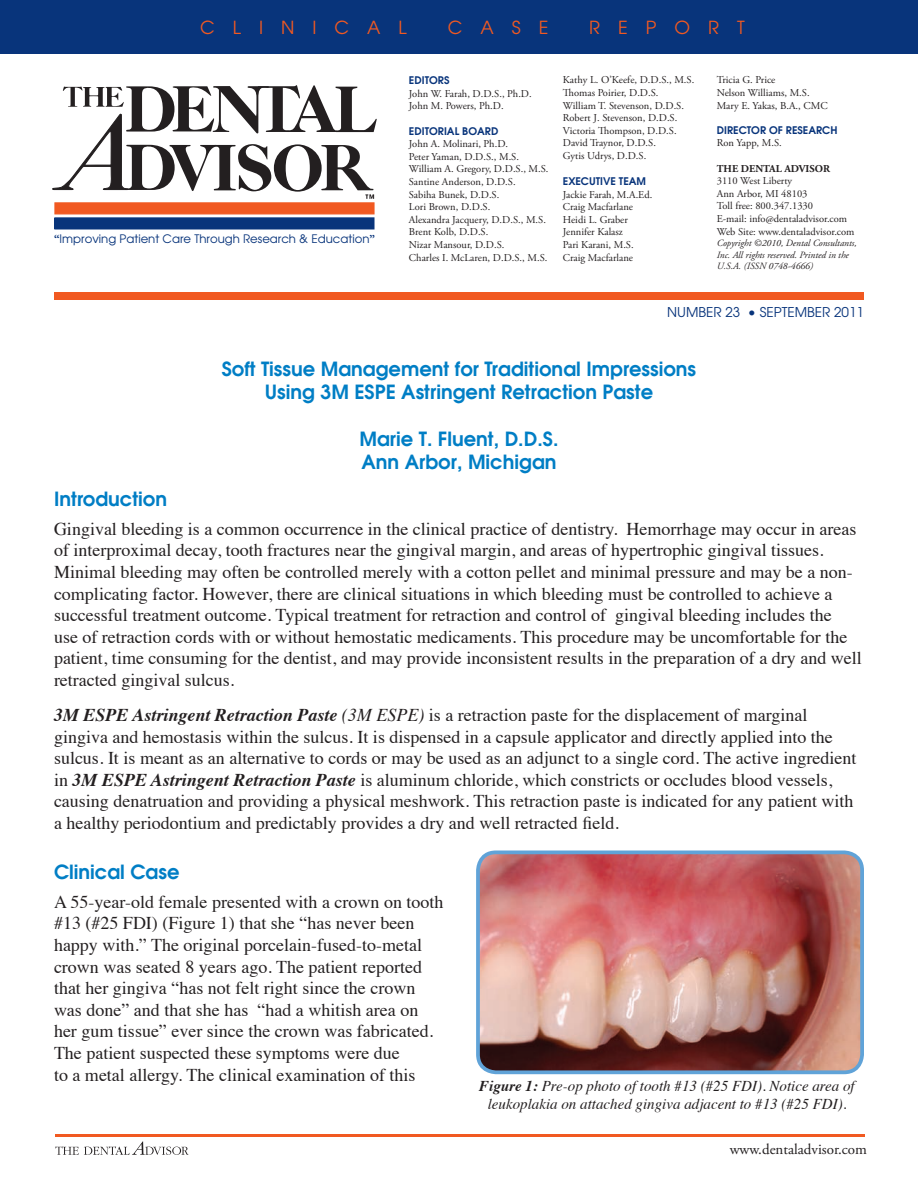
<style>
.page{position:relative;width:918px;height:1188px;background:#fff}
.page>*{position:absolute;margin:0;border:0;box-sizing:border-box;transform-origin:0 0}
.t1{font:600 19.5px "Avant Garde";color:#007ec5}
.Body_Text{font:18px/21.6px "Times";color:#231f20}
.t2{font:18px "Avant Garde";letter-spacing:1em;color:#f15921}
.t3{font:italic 15px/18px "Times";color:#231f20;text-align:center}
.t4{font:15px "Adobe Garamond Pro";color:#231f20}
.t5{font:13.5px "Avant Garde";color:#08347b}
.t6{font:11.7px "Avant Garde";color:#08347b}
.t7{font:10.5px/12.6px "Adobe Garamond Pro";color:#231f20}
.t8{font:600 10.5px "Avant Garde";color:#08347b}
.t9{font:700 10.5px "Adobe Garamond Pro";color:#231f20}
.t10{font:italic 9.6px/11.6px "Adobe Garamond Pro";color:#231f20}
.s1{font-family:"Adobe Garamond Pro";font-weight:700}
.s2{font-weight:700;font-style:italic}
.s3{font-style:italic}
.s4{font-weight:700}
</style>
<div class="page">
<svg style="left:55px;top:1141px;width:134px;height:14px"></svg>
<hr style="left:56px;top:1134px;width:810px;height:2px;background:#f15921">
<div style="left:0;top:0;width:918px;height:54px;background:#08347b"></div>
<div style="left:55px;top:218px;width:319px;height:11px;background:#08347b"></div>
<div style="left:54px;top:217px;width:321px;height:12px;border:1px solid #08347b"></div>
<div style="left:54px;top:202px;width:321px;height:12px;background:#f15921;border:1px solid #f15921"></div>
<svg style="left:52px;top:85px;width:325px;height:114px"></svg>
<div style="left:54px;top:292px;width:810px;height:8px;background:#f15921"></div>
<img style="left:481px;top:852px;width:381px;height:220px">
<div style="left:476px;top:851px;width:388px;height:223px;border:4px solid #60a3d8;border-radius:18px"></div>
<p class="t2" style="left:200px;top:17px;width:208px">CLINICAL</p>
<p class="t2" style="left:448px;top:17px;width:102px">CASE</p>
<p class="t2" style="left:589px;top:17px;width:157px">REPORT</p>
<p class="t6" style="left:54px;top:232px;width:322px"><span class="s1">“</span>Improving Patient Care Through Research &amp; Education<span class="s1">”</span></p>
<p class="t8" style="left:409px;top:73px;width:42px">EDITORS</p>
<p class="t7" style="left:409px;top:88px;width:124px">John W. Farah, D.D.S., Ph.D.</p>
<p class="t7" style="left:409px;top:100px;width:96px">John M. Powers, Ph.D.</p>
<p class="t8" style="left:409px;top:124px;width:91px">EDITORIAL BOARD</p>
<p class="t7" style="left:409px;top:138px;width:141px">John A. Molinari, Ph.D.<br>Peter Yaman, D.D.S., M.S.<br>William A. Gregory, D.D.S., M.S.<br>Santine Anderson, D.D.S.<br>Sabiha Bunek, D.D.S.<br>Lori Brown, D.D.S.<br>Alexandra Jacquery, D.D.S., M.S.<br>Brent Kolb, D.D.S.<br>Nizar Mansour, D.D.S.<br>Charles I. McLaren, D.D.S., M.S.</p>
<p class="t7" style="left:563px;top:74px;width:133px">Kathy L. O’Keefe, D.D.S., M.S.</p>
<p class="t7" style="left:563px;top:87px;width:123px">Thomas Poirier, D.D.S.<br>William T. Stevenson, D.D.S.<br>Robert J. Stevenson, D.D.S.<br>Victoria Thompson, D.D.S.<br>David Traynor, D.D.S.<br>Gytis Udrys, D.D.S.</p>
<p class="t8" style="left:563px;top:174px;width:85px">EXECUTIVE TEAM</p>
<p class="t7" style="left:563px;top:188px;width:91px">Jackie Farah, M.A.Ed.<br>Craig Macfarlane</p>
<p class="t7" style="left:563px;top:214px;width:67px">Heidi L. Graber</p>
<p class="t7" style="left:563px;top:226px;width:62px">Jennifer Kalasz</p>
<p class="t7" style="left:563px;top:239px;width:72px">Pari Karani, M.S.<br>Craig Macfarlane</p>
<p class="t7" style="left:717px;top:74px;width:60px">Tricia G. Price</p>
<p class="t7" style="left:717px;top:87px;width:112px">Nelson Williams, M.S.<br>Mary E. Yakas, B.A., CMC</p>
<p class="t8" style="left:717px;top:123px;width:122px">DIRECTOR OF RESEARCH</p>
<p class="t7" style="left:717px;top:137px;width:66px">Ron Yapp, M.S.</p>
<p class="t9" style="left:717px;top:162px;width:115px">THE DENTAL ADVISOR</p>
<p class="t7" style="left:717px;top:175px;width:77px">3110 West Liberty</p>
<p class="t7" style="left:717px;top:188px;width:92px">Ann Arbor, MI 48103</p>
<p class="t7" style="left:717px;top:200px;width:98px">Toll free: 800.347.1330</p>
<p class="t7" style="left:717px;top:213px;width:132px">E-mail: info@dentaladvisor.com</p>
<p class="t7" style="left:717px;top:225px;width:139px">Web Site: www.dentaladvisor.com</p>
<p class="t10" style="left:717px;top:238px;width:141px">Copyright ©2010, Dental Consultants,<br>Inc. All rights reserved. Printed in the<br>U.S.A. (ISSN 0748-4666)</p>
<p class="t5" style="left:667px;top:304px;width:198px">NUMBER 23 • SEPTEMBER 2011</p>
<p class="t1" style="left:222px;top:356px;width:476px">Soft Tissue Management for Traditional Impressions</p>
<p class="t1" style="left:265px;top:379px;width:390px">Using 3M ESPE Astringent Retraction Paste</p>
<p class="t1" style="left:360px;top:426px;width:200px">Marie T. Fluent, D.D.S.</p>
<p class="t1" style="left:361px;top:450px;width:197px">Ann Arbor, Michigan</p>
<p class="t1" style="left:54px;top:486px;width:115px">Introduction</p>
<p class="Body_Text" style="left:54px;top:516px;width:809px">Gingival bleeding is a common occurrence in the clinical practice of dentistry. Hemorrhage may occur in areas of interproximal decay, tooth fractures near the gingival margin, and areas of hypertrophic gingival tissues.<br>Minimal bleeding may often be controlled merely with a cotton pellet and minimal pressure and may be a non&shy;complicating factor. However, there are clinical situations in which bleeding must be controlled to achieve a successful treatment outcome. Typical treatment for retraction and control of gingival bleeding includes the<br>use of retraction cords with or without hemostatic medicaments. This procedure may be uncomfortable for the patient, time consuming for the dentist, and may provide inconsistent results in the preparation of a dry and well retracted gingival sulcus.</p>
<p class="Body_Text" style="left:54px;top:703px;width:804px"><span class="s2">3M ESPE Astringent Retraction Paste</span> <span class="s3">(3M ESPE)</span> is a retraction paste for the displacement of marginal gingiva and hemostasis within the sulcus. It is dispensed in a capsule applicator and directly applied into the sulcus. It is meant as an alternative to cords or may be used as an adjunct to a single cord. The active ingredient in <span class="s2">3M ESPE Astringent Retraction Paste</span> is aluminum chloride, which constricts or occludes blood vessels, causing denatruation and providing a physical meshwork. This retraction paste is indicated for any patient with a healthy periodontium and predictably provides a dry and well retracted field.</p>
<p class="t1" style="left:54px;top:859px;width:127px">Clinical Case</p>
<p class="Body_Text" style="left:54px;top:889px;width:391px">A 55-year-old female presented with a crown on tooth #13 (#25 FDI) (Figure 1) that she “has never been happy with.” The original porcelain-fused-to-metal crown was seated 8 years ago. The patient reported that her gingiva “has not felt right since the crown was done” and that she has “had a whitish area on her gum tissue” ever since the crown was fabricated.<br>The patient suspected these symptoms were due<br>to a metal allergy. The clinical examination of this</p>
<p class="t3" style="left:479px;top:1076px;width:377px"><span class="s4">Figure 1:</span> Pre-op photo of tooth #13 (#25 FDI). Notice area of leukoplakia on attached gingiva adjacent to #13 (#25 FDI).</p>
<p class="t4" style="left:730px;top:1140px;width:139px">www.dentaladvisor.com</p>
</div>
